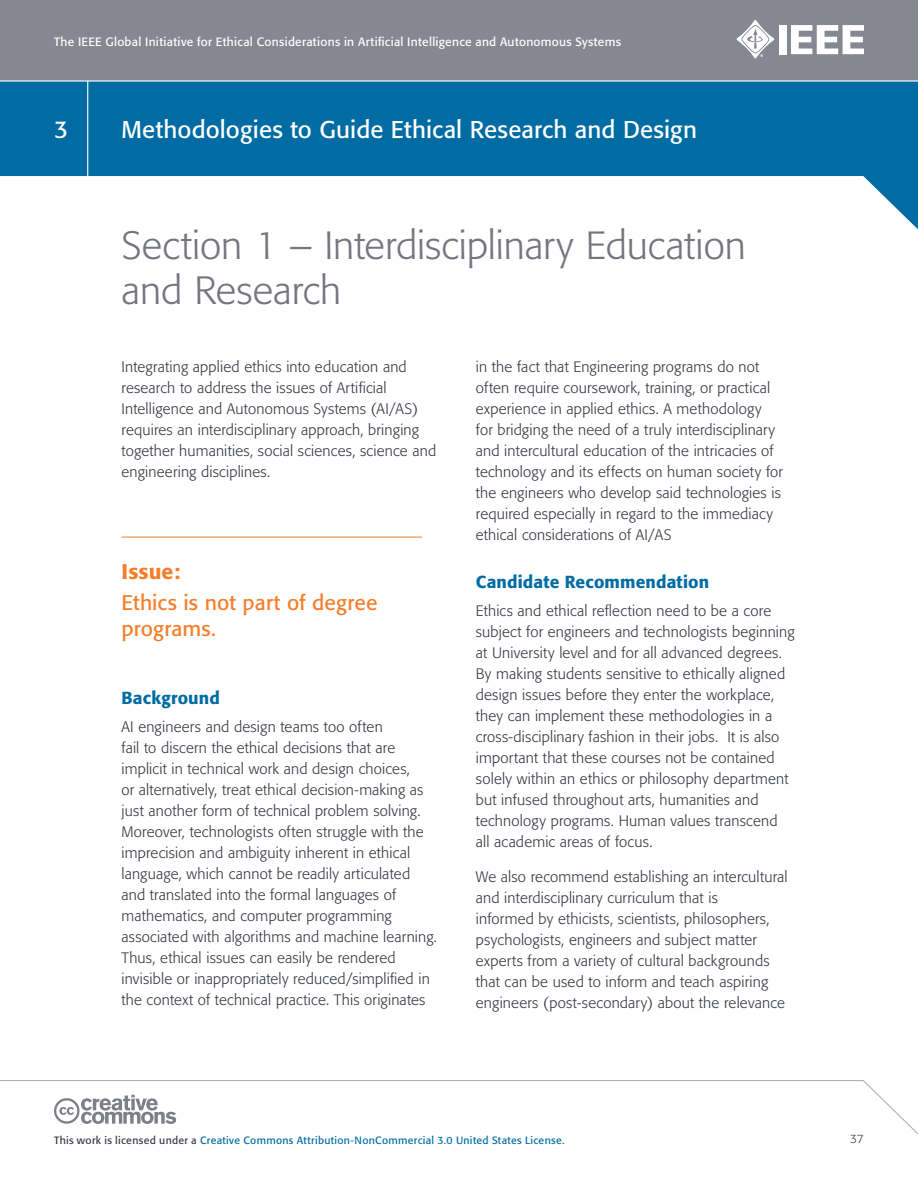
<style>
.page{position:relative;width:918px;height:1188px;background:#fff}
.page>*{position:absolute;margin:0;border:0;box-sizing:border-box;transform-origin:0 0}
.t1{font:300 39px/45px "Formata";color:#74767f}
.t2{font:24px "Formata";letter-spacing:.005em;color:#fff}
.t3{font:21px/25.5px "Formata";letter-spacing:.01em;color:#f57e29}
.t4{font:500 21px "Formata";letter-spacing:.005em;color:#f57e29}
.t5{font:500 17.25px "Formata";letter-spacing:.01em;color:#006ca3}
.t6{font:300 15px/21px "Formata";letter-spacing:.01em;color:#343741}
.t7{font:12px "Formata";letter-spacing:.025em;color:#fff}
.t8{font:300 12px "Formata";color:#343741}
.t9{font:10.5px "Formata";letter-spacing:.03em;color:#006ca3}
.s1{color:#343741}
</style>
<div class="page">
<div style="left:0;top:0;width:918px;height:81px;background:#868891"></div>
<svg style="left:0;top:82px;width:918px;height:147px;fill:#006ca3"></svg>
<svg style="left:0;top:1080px;width:918px;height:55px"></svg>
<hr style="left:0;top:80px;width:918px;height:2px;background:#fff">
<div style="left:779px;top:25px;width:8px;height:29px;background:#fff"></div>
<svg style="left:791px;top:25px;width:73px;height:29px"></svg>
<svg style="left:736px;top:20px;width:38px;height:38px"></svg>
<hr style="left:87px;top:81px;width:1px;height:95px;background:#fff">
<svg style="left:54px;top:1095px;width:122px;height:29px"></svg>
<hr style="left:122px;top:537px;width:300px;height:1px;background:#f57e29">
<p class="t7" style="left:54px;top:34px;width:568px">The IEEE Global Initiative for Ethical Considerations in Artificial Intelligence and Autonomous Systems</p>
<h2 class="t2" style="left:54px;top:115px;width:15px">3</h2>
<h2 class="t2" style="left:122px;top:115px;width:577px">Methodologies to Guide Ethical Research and Design</h2>
<h1 class="t1" style="left:122px;top:223px;width:626px">Section 1 – Interdisciplinary Education and Research</h1>
<p class="t6" style="left:122px;top:357px;width:316px">Integrating applied ethics into education and research to address the issues of Artificial Intelligence and Autonomous Systems (AI/AS) requires an interdisciplinary approach, bringing together humanities, social sciences, science and engineering disciplines.</p>
<h3 class="t4" style="left:122px;top:559px;width:60px">Issue:</h3>
<h3 class="t3" style="left:122px;top:590px;width:258px">Ethics is not part of degree programs.</h3>
<p class="t5" style="left:122px;top:687px;width:100px">Background</p>
<p class="t6" style="left:122px;top:716px;width:317px">AI engineers and design teams too often<br>fail to discern the ethical decisions that are implicit in technical work and design choices,<br>or alternatively, treat ethical decision-making as just another form of technical problem solving.<br>Moreover, technologists often struggle with the imprecision and ambiguity inherent in ethical language, which cannot be readily articulated and translated into the formal languages of mathematics, and computer programming associated with algorithms and machine learning.<br>Thus, ethical issues can easily be rendered invisible or inappropriately reduced/simplified in the context of technical practice. This originates</p>
<p class="t6" style="left:476px;top:357px;width:309px">in the fact that Engineering programs do not often require coursework, training, or practical experience in applied ethics. A methodology<br>for bridging the need of a truly interdisciplinary and intercultural education of the intricacies of technology and its effects on human society for the engineers who develop said technologies is required especially in regard to the immediacy ethical considerations of AI/AS</p>
<p class="t5" style="left:476px;top:572px;width:235px">Candidate Recommendation</p>
<p class="t6" style="left:476px;top:601px;width:320px">Ethics and ethical reflection need to be a core subject for engineers and technologists beginning at University level and for all advanced degrees.<br>By making students sensitive to ethically aligned design issues before they enter the workplace, they can implement these methodologies in a cross-disciplinary fashion in their jobs. It is also important that these courses not be contained solely within an ethics or philosophy department but infused throughout arts, humanities and technology programs. Human values transcend all academic areas of focus.</p>
<p class="t6" style="left:476px;top:866px;width:313px">We also recommend establishing an intercultural and interdisciplinary curriculum that is<br>informed by ethicists, scientists, philosophers, psychologists, engineers and subject matter experts from a variety of cultural backgrounds that can be used to inform and teach aspiring engineers (post-secondary) about the relevance</p>
<p class="t9" style="left:54px;top:1133px;width:512px"><span class="s1">This work is licensed under a</span> Creative Commons Attribution-NonCommercial 3.0 United States License.</p>
<p class="t8" style="left:850px;top:1132px;width:15px">37</p>
</div>
